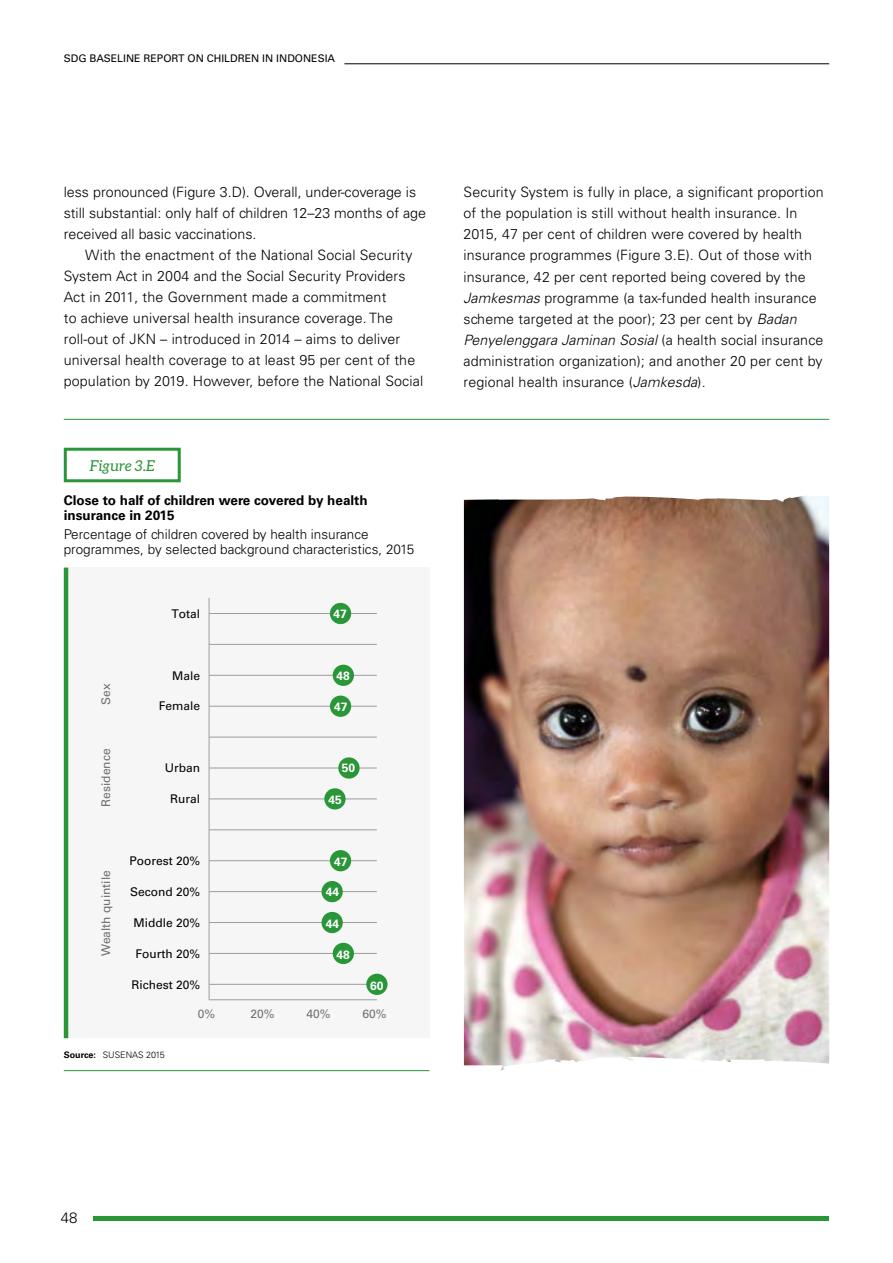
<style>
.page{position:relative;width:893px;height:1263px;background:#fff}
.page>*{position:absolute;margin:0;border:0;box-sizing:border-box;transform-origin:0 0}
.t1{font:italic 15px "Aleo";color:#299638}
.t2{font:300 15px "Univers LT Std";color:#000}
.t3{font:300 14.25px/21px "Univers LT Std";letter-spacing:.01em;color:#000}
.t4{font:300 13.5px/15px "Univers LT Std";color:#000}
.t5{font:700 13.5px/15px "Univers LT Std";color:#000}
.t6{font:12px "Univers LT Std";color:#000}
.t7{font:12px "Univers LT Std";color:#706f6f}
.t8{font:700 12px "Univers LT Std";color:#fff}
.t9{font:10.5px "Univers LT Std";color:#000}
.t10{font:300 9px "Univers LT Std";color:#000}
.s1{font-weight:700}
.s2{font-style:italic}
</style>
<div class="page">
<div style="left:94px;top:1215px;width:735px;height:5px;background:#299638"></div>
<hr style="left:344px;top:63px;width:485px;height:1px;background:#000">
<img style="left:464px;top:496px;width:365px;height:574px">
<div style="left:64px;top:568px;width:365px;height:470px;background:#f6f6f6"></div>
<hr style="left:209px;top:999px;width:168px;height:1px;background:#9d9d9c">
<hr style="left:209px;top:598px;width:1px;height:402px;background:#9d9d9c">
<hr style="left:209px;top:613px;width:168px;height:1px;background:#9d9d9c">
<hr style="left:209px;top:644px;width:168px;height:1px;background:#9d9d9c">
<hr style="left:209px;top:675px;width:168px;height:1px;background:#9d9d9c">
<hr style="left:209px;top:706px;width:168px;height:1px;background:#9d9d9c">
<hr style="left:209px;top:737px;width:168px;height:1px;background:#9d9d9c">
<hr style="left:209px;top:768px;width:168px;height:1px;background:#9d9d9c">
<hr style="left:209px;top:798px;width:168px;height:1px;background:#9d9d9c">
<hr style="left:209px;top:829px;width:168px;height:1px;background:#9d9d9c">
<hr style="left:209px;top:860px;width:168px;height:1px;background:#9d9d9c">
<hr style="left:209px;top:891px;width:168px;height:1px;background:#9d9d9c">
<hr style="left:209px;top:922px;width:168px;height:1px;background:#9d9d9c">
<hr style="left:209px;top:953px;width:168px;height:1px;background:#9d9d9c">
<hr style="left:209px;top:984px;width:168px;height:1px;background:#9d9d9c">
<div style="left:330px;top:603px;width:21px;height:21px;background:#299638;border-radius:50%"></div>
<div style="left:333px;top:665px;width:21px;height:21px;background:#299638;border-radius:50%"></div>
<div style="left:330px;top:695px;width:21px;height:22px;background:#299638;border-radius:50%"></div>
<div style="left:338px;top:757px;width:22px;height:22px;background:#299638;border-radius:50%"></div>
<div style="left:324px;top:788px;width:22px;height:21px;background:#299638;border-radius:50%"></div>
<div style="left:330px;top:850px;width:21px;height:21px;background:#299638;border-radius:50%"></div>
<div style="left:322px;top:881px;width:21px;height:21px;background:#299638;border-radius:50%"></div>
<div style="left:322px;top:912px;width:21px;height:21px;background:#299638;border-radius:50%"></div>
<div style="left:333px;top:943px;width:21px;height:21px;background:#299638;border-radius:50%"></div>
<div style="left:366px;top:974px;width:22px;height:21px;background:#299638;border-radius:50%"></div>
<hr style="left:64px;top:568px;width:4px;height:470px;background:#299638">
<div style="left:64px;top:448px;width:117px;height:34px;border:3px solid #299638"></div>
<hr style="left:64px;top:1070px;width:365px;height:1px;background:#299638">
<hr style="left:64px;top:419px;width:765px;height:1px;background:#299638">
<p class="t9" style="left:64px;top:52px;width:273px">SDG Baseline Report on children in indonesia</p>
<p class="t3" style="left:64px;top:182px;width:364px">less pronounced (Figure 3.D). Overall, under-coverage is still substantial: only half of children 12–23 months of age received all basic vaccinations.</p>
<p class="t3" style="left:64px;top:245px;width:361px;text-indent:21px">With the enactment of the National Social Security System Act in 2004 and the Social Security Providers Act in 2011, the Government made a commitment<br>to achieve universal health insurance coverage. The roll-out of JKN – introduced in 2014 – aims to deliver universal health coverage to at least 95 per cent of the population by 2019. However, before the National Social</p>
<p class="t1" style="left:90px;top:457px;width:67px">Figure 3.E</p>
<p class="t5" style="left:64px;top:493px;width:306px">Close to half of children were covered by health insurance in 2015</p>
<p class="t4" style="left:64px;top:527px;width:352px">Percentage of children covered by health insurance programmes, by selected background characteristics, 2015</p>
<p class="t6" style="left:172px;top:606px;width:30px">Total</p>
<p class="t8" style="left:334px;top:606px;width:15px">47</p>
<p class="t7" style="left:99px;top:705px;width:23px;rotate:-90deg">Sex</p>
<p class="t7" style="left:99px;top:807px;width:60px;rotate:-90deg">Residence</p>
<p class="t6" style="left:172px;top:668px;width:30px">Male</p>
<p class="t6" style="left:159px;top:699px;width:43px">Female</p>
<p class="t6" style="left:165px;top:761px;width:37px">Urban</p>
<p class="t6" style="left:170px;top:792px;width:32px">Rural</p>
<p class="t8" style="left:336px;top:668px;width:15px">48</p>
<p class="t8" style="left:334px;top:700px;width:15px">47</p>
<p class="t8" style="left:342px;top:761px;width:15px">50</p>
<p class="t8" style="left:329px;top:793px;width:15px">45</p>
<p class="t7" style="left:99px;top:956px;width:88px;rotate:-90deg">Wealth quintile</p>
<p class="t6" style="left:130px;top:853px;width:72px">Poorest 20%</p>
<p class="t6" style="left:130px;top:884px;width:72px">Second 20%</p>
<p class="t6" style="left:134px;top:915px;width:68px">Middle 20%</p>
<p class="t6" style="left:136px;top:946px;width:66px">Fourth 20%</p>
<p class="t6" style="left:131px;top:977px;width:70px">Richest 20%</p>
<p class="t8" style="left:334px;top:855px;width:15px">47</p>
<p class="t8" style="left:326px;top:884px;width:15px">44</p>
<p class="t8" style="left:326px;top:916px;width:15px">44</p>
<p class="t8" style="left:336px;top:947px;width:15px">48</p>
<p class="t8" style="left:370px;top:978px;width:15px">60</p>
<p class="t7" style="left:198px;top:1007px;width:19px">0%</p>
<p class="t7" style="left:251px;top:1007px;width:26px">20%</p>
<p class="t7" style="left:307px;top:1007px;width:26px">40%</p>
<p class="t7" style="left:362px;top:1007px;width:26px">60%</p>
<p class="t10" style="left:64px;top:1049px;width:103px"><span class="s1">Source:</span> SUSENAS 2015</p>
<p class="t3" style="left:463px;top:182px;width:362px">Security System is fully in place, a significant proportion of the population is still without health insurance. In 2015, 47 per cent of children were covered by health insurance programmes (Figure 3.E). Out of those with insurance, 42 per cent reported being covered by the <span class="s2">Jamkesmas</span> programme (a tax-funded health insurance scheme targeted at the poor); 23 per cent by <span class="s2">Badan Penyelenggara Jaminan Sosial</span> (a health social insurance administration organization); and another 20 per cent by regional health insurance (<span class="s2">Jamkesda</span>).</p>
<p class="t2" style="left:61px;top:1208px;width:18px">48</p>
</div>
